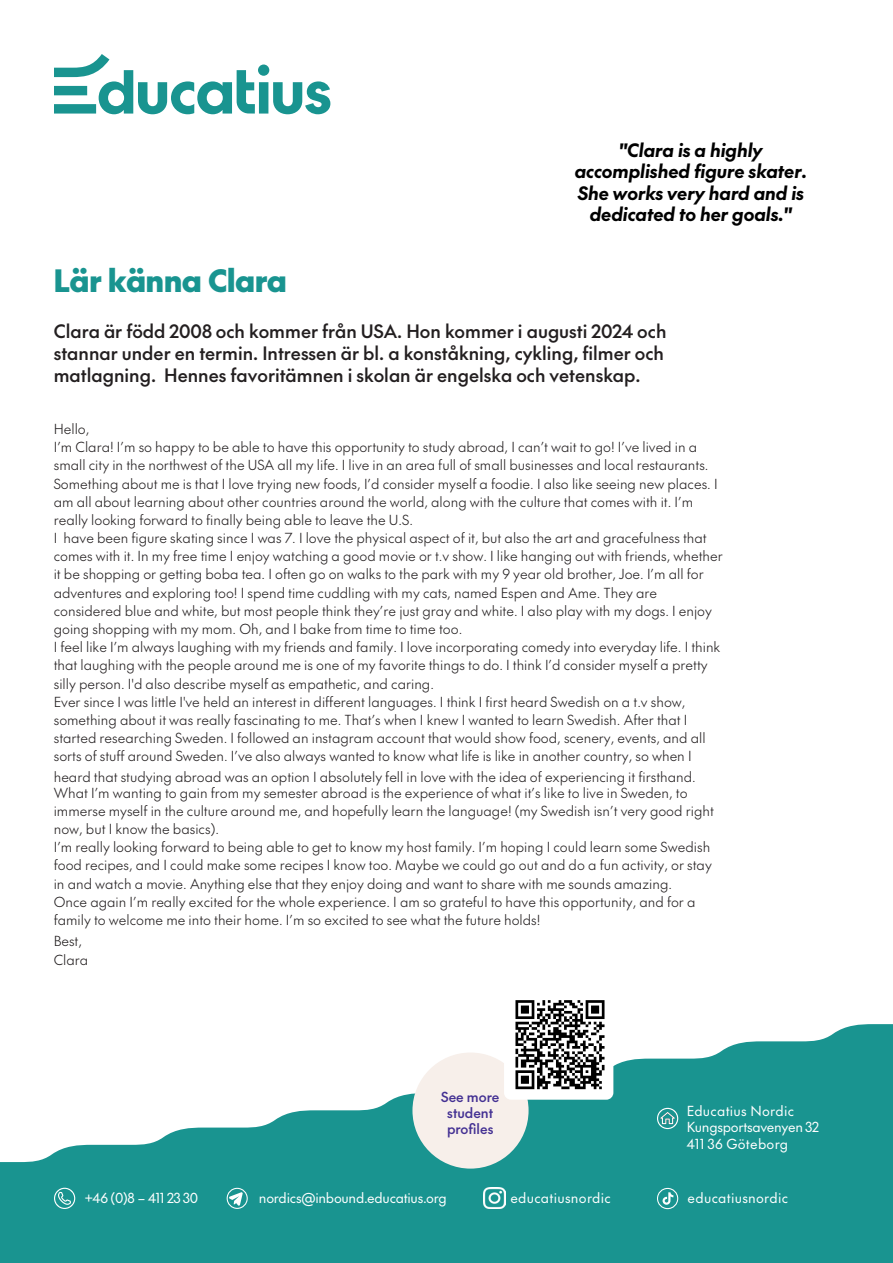
<style>
.page{position:relative;width:893px;height:1263px;background:#fff}
.page>*{position:absolute;margin:0;border:0;box-sizing:border-box;transform-origin:0 0}
.t1{font:900 30px "The Future";color:#199490}
.t2{font:500 18px/21.6px "The Future";color:#231f20}
.t3{font:italic 700 18px/21.6px "The Future";color:#000;text-align:center}
.t4{font:300 13.5px/18.1px "The Future";color:#231f20}
.School_state_green{font:13.5px/16.5px "The Future";letter-spacing:-.02em;color:#fff}
.School_state_green-2{font:13.5px "The Future";letter-spacing:.005em;color:#fff}
.School_state_green-3{font:500 13.5px/15.8px "The Future";color:#443193;text-align:center}
</style>
<div class="page">
<svg style="left:54px;top:54px;width:276px;height:60px"></svg>
<svg style="left:0;top:1024px;width:893px;height:239px;fill:#199490"></svg>
<svg style="left:657px;top:1108px;width:21px;height:21px"></svg>
<img style="left:660px;top:1112px;width:15px;height:12px">
<svg style="left:54px;top:1188px;width:21px;height:21px"></svg>
<img style="left:484px;top:1188px;width:21px;height:21px">
<svg style="left:663px;top:1192px;width:10px;height:13px"></svg>
<div style="left:657px;top:1188px;width:21px;height:21px;border:1px solid #fff;border-radius:50%"></div>
<div style="left:227px;top:1188px;width:21px;height:21px;border:1px solid #fff;border-radius:50%"></div>
<svg style="left:229px;top:1192px;width:14px;height:14px"></svg>
<div style="left:412px;top:1052px;width:117px;height:116px;background:#f7efea;border-radius:50%"></div>
<img style="left:504px;top:1000px;width:109px;height:100px">
<p class="t3" style="left:575px;top:138px;width:234px">"Clara is a highly accomplished figure skater.<br>She works very hard and is dedicated to her goals."</p>
<p class="t1" style="left:54px;top:259px;width:235px">Lär känna Clara</p>
<p class="t2" style="left:54px;top:320px;width:614px">Clara är född 2008 och kommer från USA. Hon kommer i augusti 2024 och stannar under en termin. Intressen är bl. a konståkning, cykling, filmer och matlagning. Hennes favoritämnen i skolan är engelska och vetenskap.</p>
<p class="t4" style="left:54px;top:420px;width:670px">Hello,<br>I’m Clara! I’m so happy to be able to have this opportunity to study abroad, I can’t wait to go! I’ve lived in a small city in the northwest of the USA all my life. I live in an area full of small businesses and local restaurants.<br>Something about me is that I love trying new foods, I’d consider myself a foodie. I also like seeing new places. I am all about learning about other countries around the world, along with the culture that comes with it. I’m really looking forward to finally being able to leave the U.S.<br>I have been figure skating since I was 7. I love the physical aspect of it, but also the art and gracefulness that comes with it. In my free time I enjoy watching a good movie or t.v show. I like hanging out with friends, whether it be shopping or getting boba tea. I often go on walks to the park with my 9 year old brother, Joe. I’m all for adventures and exploring too! I spend time cuddling with my cats, named Espen and Ame. They are considered blue and white, but most people think they’re just gray and white. I also play with my dogs. I enjoy going shopping with my mom. Oh, and I bake from time to time too.<br>I feel like I’m always laughing with my friends and family. I love incorporating comedy into everyday life. I think that laughing with the people around me is one of my favorite things to do. I think I’d consider myself a pretty silly person. I'd also describe myself as empathetic, and caring.<br>Ever since I was little I've held an interest in different languages. I think I first heard Swedish on a t.v show, something about it was really fascinating to me. That’s when I knew I wanted to learn Swedish. After that I started researching Sweden. I followed an instagram account that would show food, scenery, events, and all sorts of stuff around Sweden. I’ve also always wanted to know what life is like in another country, so when I</p>
<p class="t4" style="left:54px;top:768px;width:643px;line-height:15.9px">heard that studying abroad was an option I absolutely fell in love with the idea of experiencing it firsthand.<br>What I’m wanting to gain from my semester abroad is the experience of what it’s like to live in Sweden, to</p>
<p class="t4" style="left:54px;top:801px;width:662px">immerse myself in the culture around me, and hopefully learn the language! (my Swedish isn’t very good right now, but I know the basics).<br>I’m really looking forward to being able to get to know my host family. I’m hoping I could learn some Swedish food recipes, and I could make some recipes I know too. Maybe we could go out and do a fun activity, or stay in and watch a movie. Anything else that they enjoy doing and want to share with me sounds amazing.<br>Once again I’m really excited for the whole experience. I am so grateful to have this opportunity, and for a family to welcome me into their home. I’m so excited to see what the future holds!</p>
<p class="t4" style="left:54px;top:932px;width:36px;line-height:18.8px">Best,<br>Clara</p>
<p class="School_state_green-3" style="left:441px;top:1089px;width:60px">See more student profiles</p>
<p class="School_state_green" style="left:687px;top:1102px;width:134px">Educatius Nordic<br>Kungsportsavenyen 32</p>
<p class="School_state_green-2" style="left:687px;top:1134px;width:103px">411 36 Göteborg</p>
<p class="School_state_green-2" style="left:85px;top:1189px;width:115px">+46 (0)8 – 411 23 30</p>
<p class="School_state_green" style="left:259px;top:1189px;width:189px">nordics@inbound.educatius.org</p>
<p class="School_state_green-2" style="left:510px;top:1188px;width:102px">educatiusnordic</p>
<p class="School_state_green-2" style="left:688px;top:1188px;width:102px">educatiusnordic</p>
</div>
